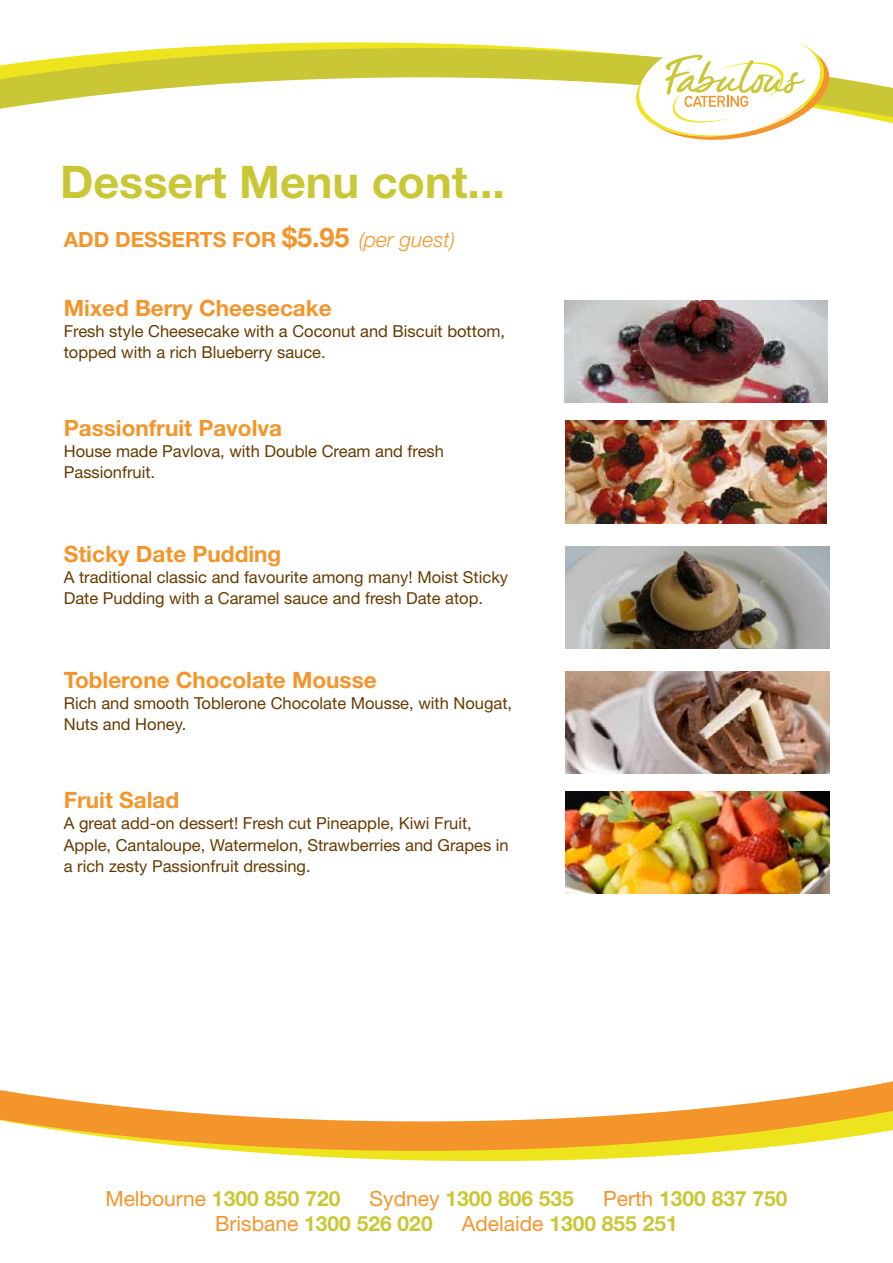
<style>
.page{position:relative;width:893px;height:1263px;background:#fff}
.page>*{position:absolute;margin:0;border:0;box-sizing:border-box;transform-origin:0 0}
.t1{font:700 45px "Helvetica Neue LT Std";color:#cac737}
.t2{font:700 22.5px "Helvetica Neue LT Std";color:#f4952b}
.t3{font:700 21px "Helvetica Neue LT Std";color:#cac737}
.t4{font:700 21px "Helvetica Neue LT Std";color:#f4952b}
.t5{font:16.5px/21px "Helvetica Neue LT Std";color:#663b02}
.s1{font-size:27px}
.s2{font-weight:300;font-style:italic}
.s3{font-weight:400;color:#f4952b}
</style>
<div class="page">
<img style="left:565px;top:300px;width:262px;height:102px">
<img style="left:566px;top:420px;width:261px;height:104px">
<img style="left:566px;top:546px;width:263px;height:102px">
<img style="left:565px;top:671px;width:264px;height:102px">
<img style="left:566px;top:791px;width:263px;height:102px">
<svg style="left:174px;top:42px;width:366px;height:6px;fill:#eee41d"></svg>
<svg style="left:0;top:48px;width:893px;height:76px"></svg>
<svg style="left:237px;top:1151px;width:491px;height:11px;fill:#eee41d"></svg>
<svg style="left:0;top:1081px;width:893px;height:70px"></svg>
<svg style="left:632px;top:42px;width:201px;height:98px"></svg>
<h1 class="t1" style="left:60px;top:154px;width:447px">Dessert Menu cont...</h1>
<p class="t4" style="left:64px;top:226px;width:393px">ADD DESSERTS FOR <span class="s1">$5.95</span> <span class="s2">(per guest)</span></p>
<h2 class="t2" style="left:64px;top:294px;width:269px">Mixed Berry Cheesecake</h2>
<p class="t5" style="left:64px;top:321px;width:443px">Fresh style Cheesecake with a Coconut and Biscuit bottom, topped with a rich Blueberry sauce.</p>
<h2 class="t2" style="left:64px;top:414px;width:220px">Passionfruit Pavolva</h2>
<p class="t5" style="left:64px;top:441px;width:382px">House made Pavlova, with Double Cream and fresh<br>Passionfruit.</p>
<h2 class="t2" style="left:64px;top:540px;width:219px">Sticky Date Pudding</h2>
<p class="t5" style="left:64px;top:567px;width:446px">A traditional classic and favourite among many! Moist Sticky<br>Date Pudding with a Caramel sauce and fresh Date atop.</p>
<h2 class="t2" style="left:64px;top:666px;width:314px">Toblerone Chocolate Mousse</h2>
<p class="t5" style="left:64px;top:693px;width:450px">Rich and smooth Toblerone Chocolate Mousse, with Nougat,<br>Nuts and Honey.</p>
<h2 class="t2" style="left:64px;top:786px;width:117px">Fruit Salad</h2>
<p class="t5" style="left:64px;top:813px;width:446px">A great add-on dessert! Fresh cut Pineapple, Kiwi Fruit,<br>Apple, Cantaloupe, Watermelon, Strawberries and Grapes in a rich zesty Passionfruit dressing.</p>
<p class="t3" style="left:105px;top:1185px;width:237px"><span class="s3">Melbourne</span> 1300 850 720</p>
<p class="t3" style="left:370px;top:1185px;width:206px"><span class="s3">Sydney</span> 1300 806 535</p>
<p class="t3" style="left:603px;top:1185px;width:186px"><span class="s3">Perth</span> 1300 837 750</p>
<p class="t3" style="left:215px;top:1210px;width:219px"><span class="s3">Brisbane</span> 1300 526 020</p>
<p class="t3" style="left:462px;top:1210px;width:217px"><span class="s3">Adelaide</span> 1300 855 251</p>
</div>
